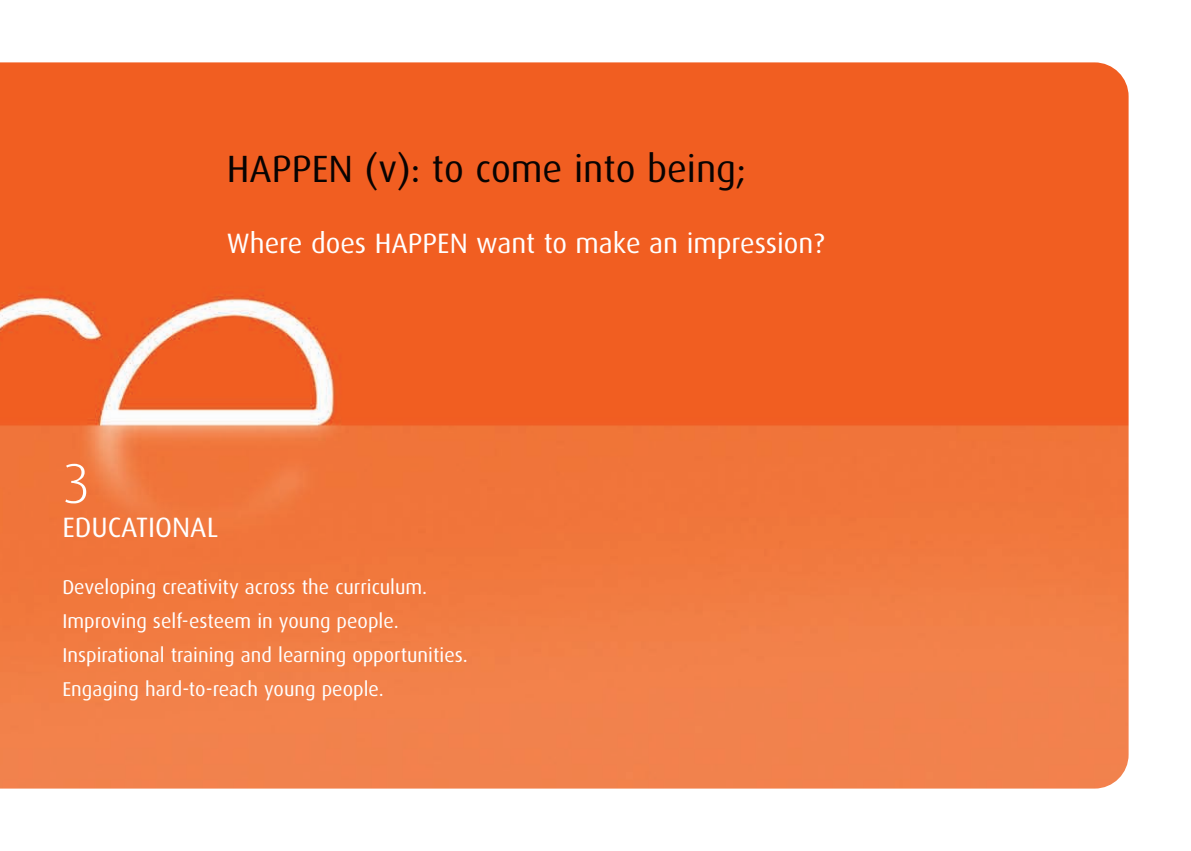
<style>
.page{position:relative;width:1191px;height:851px;background:#fff}
.page>*{position:absolute;margin:0;border:0;box-sizing:border-box;transform-origin:0 0}
.t1{font:300 56px "Dax";color:#fff}
.t2{font:38px "Dax";color:#080302}
.t3{font:28px "Dax";color:#fff}
.t4{font:20px/34px "Dax";color:#fff}
</style>
<div class="page">
<img style="left:0;top:62px;width:1128px;height:726px">
<h2 class="t2" style="left:227px;top:148px;width:521px">HAPPEN (v): to come into being;</h2>
<h3 class="t3" style="left:227px;top:227px;width:599px">Where does HAPPEN want to make an impression?</h3>
<h1 class="t1" style="left:62px;top:453px;width:30px">3</h1>
<h3 class="t3" style="left:62px;top:511px;width:157px">EDUCATIONAL</h3>
<p class="t4" style="left:62px;top:570px;width:407px">Developing creativity across the curriculum.<br>Improving self-esteem in young people.<br>Inspirational training and learning opportunities.<br>Engaging hard-to-reach young people.</p>
</div>
